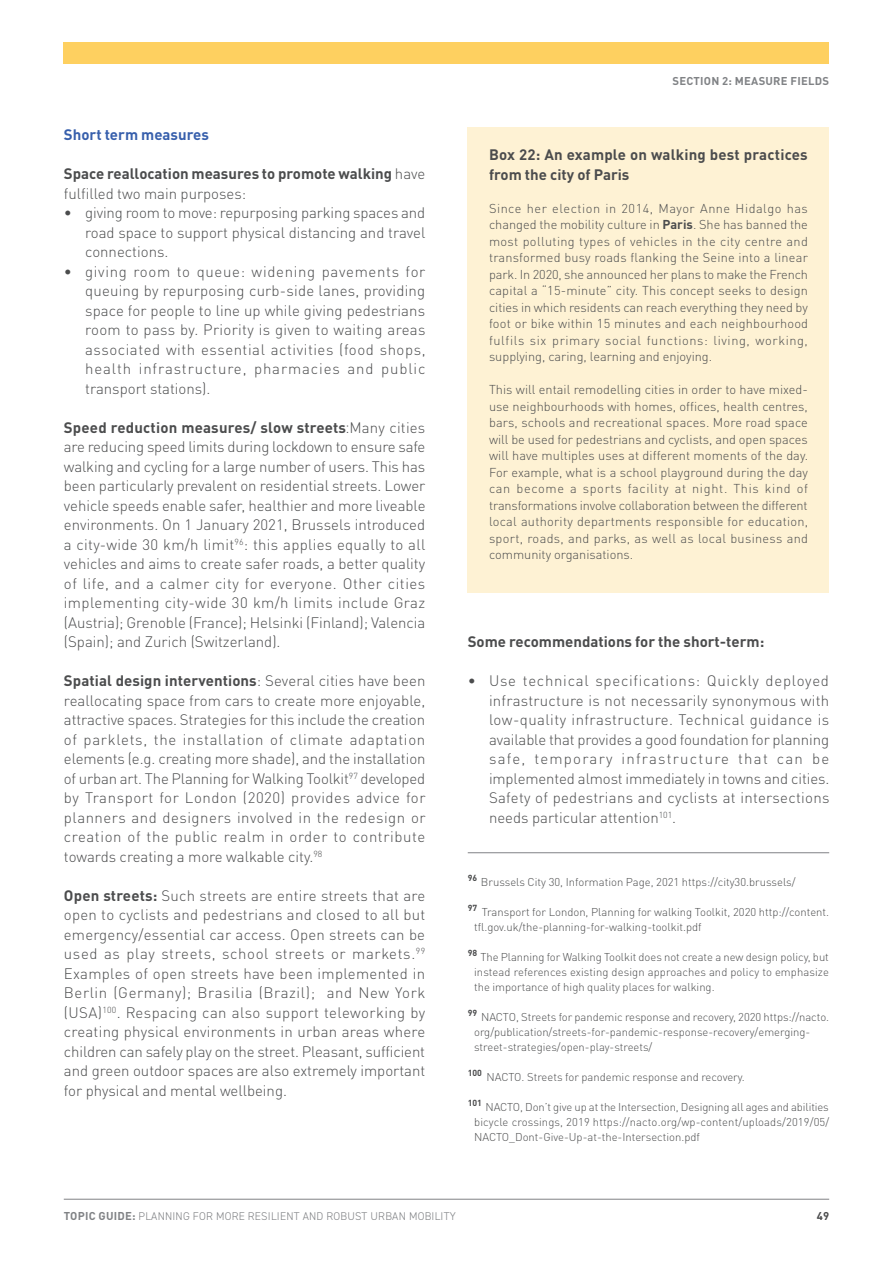
<style>
.page{position:relative;width:893px;height:1263px;background:#fff}
.page>*{position:absolute;margin:0;border:0;box-sizing:border-box;transform-origin:0 0}
.regular_text{font:300 15px/19.5px "DIN Pro";color:#4b4c4d;text-align:justify}
.regular_text-2{font:700 15px/19.5px "DIN Pro";color:#4b4c4d}
.regular_text-3{font:700 15px "DIN Pro";color:#375fac}
.t1{font:300 12.75px/16.5px "DIN Pro";color:#4b4c4d;text-align:justify}
.Footnote_regular{font:300 11.25px/15px "DIN Pro";color:#4b4c4d}
.t2{font:300 11.25px "DIN2014";letter-spacing:.02em;color:#808285}
.t3{font:700 11.25px "DIN Pro";letter-spacing:.02em;color:#808285}
.t4{font:700 11.25px "DIN Pro";color:#4b4c4d}
.s1{font-weight:300}
.s2{font-weight:700}
.s3{font-family:"DIN2014"}
.s4{font-family:"DIN Pro";font-weight:700}
</style>
<div class="page">
<hr style="left:64px;top:1199px;width:765px;height:1px;background:#808285">
<div style="left:64px;top:43px;width:765px;height:21px;background:#fed060"></div>
<div style="left:468px;top:128px;width:361px;height:465px;background:#fef2d4"></div>
<hr style="left:468px;top:852px;width:361px;height:1px;background:#808285">
<p class="regular_text-3" style="left:64px;top:122px;width:146px">Short term measures</p>
<p class="regular_text-2" style="left:64px;top:162px;width:363px">Space reallocation measures to promote walking <span class="s1">have fulfilled two main purposes:</span></p>
<p class="regular_text" style="left:85px;top:202px;width:342px;text-indent:-21px">• giving room to move: repurposing parking spaces and road space to support physical distancing and travel connections.</p>
<p class="regular_text" style="left:85px;top:260px;width:342px;text-indent:-21px">• giving room to queue: widening pavements for queuing by repurposing curb-side lanes, providing space for people to line up while giving pedestrians room to pass by. Priority is given to waiting areas associated with essential activities (food shops, health infrastructure, pharmacies and public transport stations).</p>
<p class="regular_text" style="left:64px;top:416px;width:363px"><span class="s2">Speed reduction measures/ slow streets</span><span class="s3">:</span>Many cities are reducing speed limits during lockdown to ensure safe walking and cycling for a large number of users. This has been particularly prevalent on residential streets. Lower vehicle speeds enable safer, healthier and more liveable environments. On 1 January 2021, Brussels introduced a city-wide 30 km/h limit<sup>96</sup>: this applies equally to all vehicles and aims to create safer roads, a better quality of life, and a calmer city for everyone. Other cities implementing city-wide 30 km/h limits include Graz (Austria); Grenoble (France); Helsinki (Finland); Valencia (Spain); and Zurich (Switzerland).</p>
<p class="regular_text" style="left:64px;top:670px;width:363px"><span class="s2">Spatial design interventions</span>: Several cities have been reallocating space from cars to create more enjoyable, attractive spaces. Strategies for this include the creation of parklets, the installation of climate adaptation elements (e.g. creating more shade), and the installation of urban art. The Planning for Walking Toolkit<sup>97</sup> developed by Transport for London (2020) provides advice for planners and designers involved in the redesign or creation of the public realm in order to contribute towards creating a more walkable city.<sup>98</sup></p>
<p class="regular_text" style="left:64px;top:884px;width:363px"><span class="s2">Open streets:</span> Such streets are entire streets that are open to cyclists and pedestrians and closed to all but emergency/essential car access. Open streets can be used as play streets, school streets or markets.<sup>99<br></sup>Examples of open streets have been implemented in Berlin (Germany); Brasilia (Brazil); and New York (USA)<sup>100</sup>. Respacing can also support teleworking by creating physical environments in urban areas where children can safely play on the street. Pleasant, sufficient and green outdoor spaces are also extremely important for physical and mental wellbeing.</p>
<p class="t3" style="left:673px;top:72px;width:158px">SECTION 2: MEASURE FIELDS</p>
<p class="regular_text-2" style="left:489px;top:143px;width:320px">Box 22: An example on walking best practices from the city of Paris</p>
<p class="t1" style="left:489px;top:199px;width:321px">Since her election in 2014, Mayor Anne Hidalgo has changed the mobility culture in <span class="s2">Paris</span>. She has banned the most polluting types of vehicles in the city centre and transformed busy roads flanking the Seine into a linear park. In 2020, she announced her plans to make the French capital a “15-minute” city. This concept seeks to design cities in which residents can reach everything they need by foot or bike within 15 minutes and each neighbourhood fulfils six primary social functions: living, working, supplying, caring, learning and enjoying.</p>
<p class="t1" style="left:489px;top:380px;width:321px">This will entail remodelling cities in order to have mixed&shy;use neighbourhoods with homes, offices, health centres, bars, schools and recreational spaces. More road space will be used for pedestrians and cyclists, and open spaces will have multiples uses at different moments of the day.<br>For example, what is a school playground during the day can become a sports facility at night. This kind of transformations involve collaboration between the different local authority departments responsible for education, sport, roads, and parks, as well as local business and community organisations.</p>
<p class="regular_text-2" style="left:468px;top:630px;width:298px">Some recommendations for the short-term:</p>
<p class="regular_text" style="left:489px;top:670px;width:342px;text-indent:-21px">• Use technical specifications: Quickly deployed infrastructure is not necessarily synonymous with low-quality infrastructure. Technical guidance is available that provides a good foundation for planning safe, temporary infrastructure that can be implemented almost immediately in towns and cities.<br>Safety of pedestrians and cyclists at intersections needs particular attention<sup>101</sup>.</p>
<p class="Footnote_regular" style="left:468px;top:874px;width:329px"><sup>96</sup> Brussels City 30, Information Page, 2021 https://city30.brussels/</p>
<p class="Footnote_regular" style="left:474px;top:904px;width:357px;text-indent:-6px"><sup>97</sup> Transport for London, Planning for walking Toolkit, 2020 http://content. tfl.gov.uk/the-planning-for-walking-toolkit.pdf</p>
<p class="Footnote_regular" style="left:474px;top:949px;width:356px;text-align:justify;text-indent:-6px"><sup>98</sup> The Planning for Walking Toolkit does not create a new design policy, but instead references existing design approaches and policy to emphasize the importance of high quality places for walking.</p>
<p class="Footnote_regular" style="left:474px;top:1009px;width:357px;text-indent:-6px"><sup>99</sup> NACTO, Streets for pandemic response and recovery, 2020 https://nacto. org/publication/streets-for-pandemic-response-recovery/emerging&shy;street-strategies/open-play-streets/</p>
<p class="Footnote_regular" style="left:468px;top:1069px;width:279px"><sup>100</sup> NACTO. Streets for pandemic response and recovery.</p>
<p class="Footnote_regular" style="left:474px;top:1099px;width:357px;text-align:justify;text-indent:-6px"><sup>101</sup> NACTO, Don’t give up at the Intersection, Designing all ages and abilities bicycle crossings, 2019 https://nacto.org/wp-content/uploads/2019/05/ NACTO_Dont-Give-Up-at-the-Intersection.pdf</p>
<p class="t2" style="left:64px;top:1210px;width:393px"><span class="s4">TOPIC GUIDE:</span> PLANNING FOR MORE RESILIENT AND ROBUST URBAN MOBILITY</p>
<p class="t4" style="left:817px;top:1207px;width:14px">49</p>
</div>
